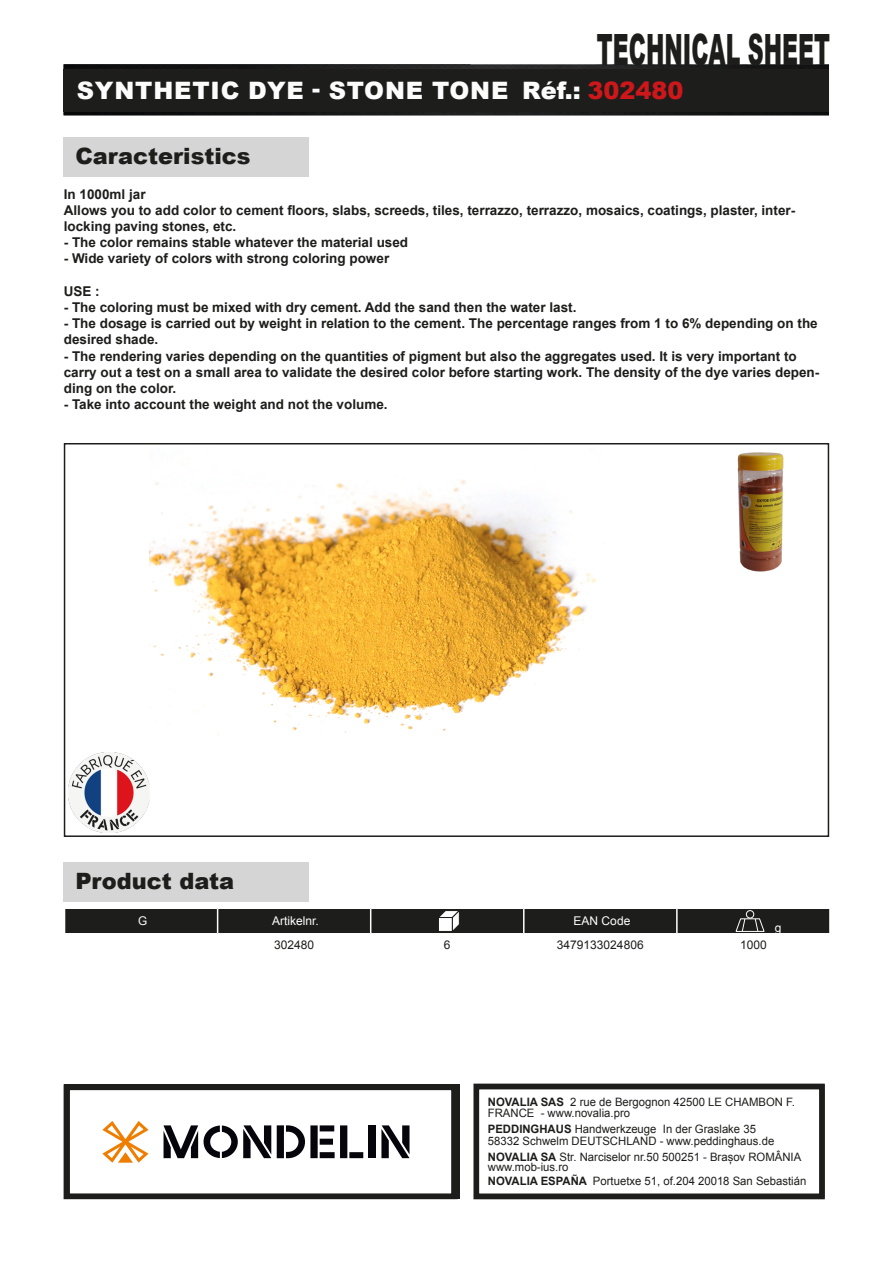
<style>
.page{position:relative;width:893px;height:1263px;background:#fff}
.page>*{position:absolute;margin:0;border:0;box-sizing:border-box;transform-origin:0 0}
.t1{font:900 43.2px "Arial";color:#1d1d1b;scale:.51 1}
.t2{font:900 24px "Arial";letter-spacing:.035em;color:#fcfcfc}
.t3{font:900 22.5px "Arial";color:#1d1d1b}
.t4{font:700 13.5px/16.2px "Arial";color:#1d1d1b}
.t5{font:12.9px/14.2px "Arial";color:#1d1d1b}
.t6{font:700 12.9px "Arial";color:#1d1d1b}
.t7{font:12px "Arial";color:#1d1d1b}
.t8{font:12px "Arial";color:#fff}
.t9{font:11.55px/11.6px "Arial";color:#1d1d1b}
.s1{color:#cd171a}
.s2{font-weight:700}
</style>
<div class="page">
<img style="left:64px;top:64px;width:765px;height:51px">
<div style="left:64px;top:69px;width:765px;height:43px;background:#1d1d1b"></div>
<div style="left:64px;top:137px;width:245px;height:40px;background:#d5d5d5"></div>
<div style="left:64px;top:443px;width:765px;height:394px;border:2px solid #1d1d1b"></div>
<div style="left:64px;top:862px;width:245px;height:39px;background:#d5d5d5"></div>
<svg style="left:65px;top:908px;width:765px;height:26px;background:#353533"></svg>
<img style="left:149px;top:480px;width:447px;height:256px">
<img style="left:737px;top:452px;width:47px;height:120px">
<img style="left:69px;top:752px;width:81px;height:81px">
<div style="left:473px;top:1084px;width:352px;height:115px;border:6px solid #1d1d1b"></div>
<div style="left:64px;top:1084px;width:393px;height:115px;border:6px solid #1d1d1b"></div>
<svg style="left:277px;top:1125px;width:86px;height:33px"></svg>
<div style="left:369px;top:1125px;width:7px;height:33px;background:#06050b"></div>
<svg style="left:381px;top:1125px;width:28px;height:33px"></svg>
<svg style="left:102px;top:1121px;width:47px;height:42px"></svg>
<svg style="left:164px;top:1125px;width:107px;height:33px"></svg>
<h1 class="t1" style="left:597px;top:18px;width:458px">TECHNICAL SHEET</h1>
<h2 class="t2" style="left:77px;top:73px;width:608px">SYNTHETIC DYE - STONE TONE Réf.: <span class="s1">302480</span></h2>
<h3 class="t3" style="left:75px;top:140px;width:177px">Caracteristics</h3>
<p class="t4" style="left:64px;top:186px;width:733px">In 1000ml jar<br>Allows you to add color to cement floors, slabs, screeds, tiles, terrazzo, terrazzo, mosaics, coatings, plaster, inter&shy;locking paving stones, etc.</p>
<p class="t4" style="left:64px;top:235px;width:346px">- The color remains stable whatever the material used</p>
<p class="t4" style="left:64px;top:251px;width:327px">- Wide variety of colors with strong coloring power</p>
<p class="t4" style="left:64px;top:283px;width:38px">USE :</p>
<p class="t4" style="left:64px;top:299px;width:514px">- The coloring must be mixed with dry cement. Add the sand then the water last.</p>
<p class="t4" style="left:64px;top:316px;width:755px">- The dosage is carried out by weight in relation to the cement. The percentage ranges from 1 to 6% depending on the desired shade.</p>
<p class="t4" style="left:64px;top:348px;width:757px">- The rendering varies depending on the quantities of pigment but also the aggregates used. It is very important to carry out a test on a small area to validate the desired color before starting work. The density of the dye varies depen&shy;ding on the color.</p>
<p class="t4" style="left:64px;top:397px;width:325px">- Take into account the weight and not the volume.</p>
<h3 class="t3" style="left:75px;top:864px;width:160px">Product data</h3>
<p class="t8" style="left:138px;top:913px;width:11px">G</p>
<p class="t8" style="left:272px;top:913px;width:48px">Artikelnr.</p>
<p class="t8" style="left:574px;top:913px;width:58px">EAN Code</p>
<p class="t7" style="left:274px;top:936px;width:42px">302480</p>
<p class="t7" style="left:444px;top:936px;width:8px">6</p>
<p class="t7" style="left:557px;top:936px;width:88px">3479133024806</p>
<p class="t7" style="left:740px;top:936px;width:28px">1000</p>
<p class="t8" style="left:775px;top:919px;width:8px">g</p>
<p class="t9" style="left:488px;top:1096px;width:309px"><span class="s2">NOVALIA SAS</span> 2 rue de Bergognon 42500 LE CHAMBON F.<br>FRANCE - www.novalia.pro</p>
<p class="t9" style="left:488px;top:1123px;width:288px"><span class="s2">PEDDINGHAUS</span> Handwerkzeuge In der Graslake 35<br>58332 Schwelm DEUTSCHLAND - www.peddinghaus.de</p>
<p class="t9" style="left:488px;top:1151px;width:315px;line-height:10.2px"><span class="s2">NOVALIA SA</span> Str. Narciselor nr.50 500251 - Brașov ROMÂNIA www.mob-ius.ro</p>
<p class="t9" style="left:488px;top:1175px;width:320px"><span class="s2">NOVALIA ESPAÑA</span> Portuetxe 51, of.204 20018 San Sebastián</p>
<p class="t6" style="left:504px;top:1105px;width:86px">NOVALIA SAS</p>
<p class="t5" style="left:504px;top:1121px;width:181px">2 rue de Bergognon 42500<br>LE CHAMBON FEUGEROLLES<br>FRANCE<br>www.novalia.pro</p>
</div>
